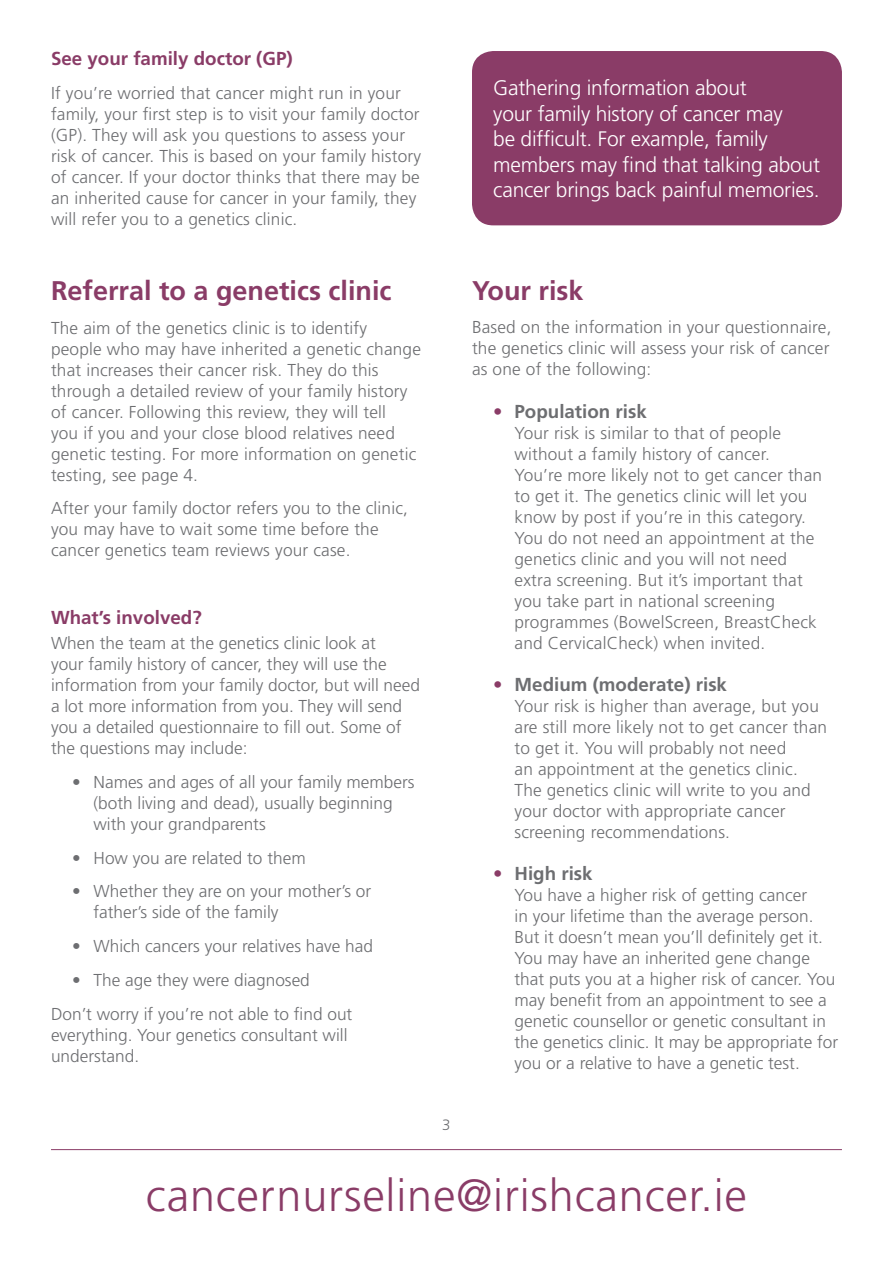
<style>
.page{position:relative;width:893px;height:1263px;background:#fff}
.page>*{position:absolute;margin:0;border:0;box-sizing:border-box;transform-origin:0 0}
.t1{font:300 45px "Frutiger";letter-spacing:.02em;color:#8a3c67}
.t2{font:700 27px "Frutiger";color:#8a3c67}
.t3{font:300 21px/25.5px "Frutiger";letter-spacing:-.01em;color:#fff}
.t4{font:700 18.75px "Frutiger";color:#6d6e71}
.t5{font:700 18.75px "Frutiger";color:#8a3c67}
.t6{font:300 17.25px/21px "Frutiger";letter-spacing:.01em;color:#6d6e71}
.t7{font:300 15px "Frutiger";color:#6d6e71}
.s1{color:#8a3c67}
</style>
<div class="page">
<hr style="left:51px;top:1149px;width:791px;height:1px;background:#8a3c67">
<div style="left:472px;top:51px;width:370px;height:174px;background:#8a3c67;border-radius:21px"></div>
<p class="t5" style="left:51px;top:48px;width:243px">See your family doctor (GP)</p>
<p class="t6" style="left:51px;top:83px;width:371px">If you’re worried that cancer might run in your family, your first step is to visit your family doctor (GP). They will ask you questions to assess your risk of cancer. This is based on your family history of cancer. If your doctor thinks that there may be an inherited cause for cancer in your family, they will refer you to a genetics clinic.</p>
<h2 class="t2" style="left:51px;top:275px;width:342px">Referral to a genetics clinic</h2>
<p class="t6" style="left:51px;top:317px;width:371px">The aim of the genetics clinic is to identify people who may have inherited a genetic change that increases their cancer risk. They do this through a detailed review of your family history of cancer. Following this review, they will tell<br>you if you and your close blood relatives need genetic testing. For more information on genetic testing, see page 4.</p>
<p class="t6" style="left:51px;top:498px;width:358px">After your family doctor refers you to the clinic, you may have to wait some time before the cancer genetics team reviews your case.</p>
<p class="t5" style="left:51px;top:606px;width:152px">What’s involved?</p>
<p class="t6" style="left:51px;top:633px;width:371px">When the team at the genetics clinic look at<br>your family history of cancer, they will use the information from your family doctor, but will need a lot more information from you. They will send you a detailed questionnaire to fill out. Some of the questions may include:</p>
<p class="t6" style="left:94px;top:772px;width:323px;text-indent:-21px">• Names and ages of all your family members (both living and dead), usually beginning with your grandparents</p>
<p class="t6" style="left:72px;top:847px;width:235px">• How you are related to them</p>
<p class="t6" style="left:94px;top:881px;width:279px;text-indent:-21px">• Whether they are on your mother’s or father’s side of the family</p>
<p class="t6" style="left:72px;top:936px;width:302px">• Which cancers your relatives have had</p>
<p class="t6" style="left:51px;top:963px;width:303px;line-height:33.8px;text-indent:21px">• The age they were diagnosed<br>Don’t worry if you’re not able to find out</p>
<p class="t6" style="left:51px;top:1024px;width:298px">everything. Your genetics consultant will understand.</p>
<p class="t7" style="left:442px;top:1116px;width:10px">3</p>
<p class="t3" style="left:493px;top:75px;width:328px">Gathering information about<br>your family history of cancer may<br>be difficult. For example, family members may find that talking about cancer brings back painful memories.</p>
<h2 class="t2" style="left:472px;top:274px;width:113px">Your risk</h2>
<p class="t6" style="left:472px;top:317px;width:361px;text-align:justify">Based on the information in your questionnaire, the genetics clinic will assess your risk of cancer as one of the following:</p>
<p class="t4" style="left:493px;top:400px;width:155px"><span class="s1">•</span> Population risk</p>
<p class="t6" style="left:514px;top:422px;width:309px">Your risk is similar to that of people without a family history of cancer.<br>You’re more likely not to get cancer than to get it. The genetics clinic will let you know by post if you’re in this category.<br>You do not need an appointment at the genetics clinic and you will not need extra screening. But it’s important that you take part in national screening programmes (BowelScreen, BreastCheck and CervicalCheck) when invited.</p>
<p class="t4" style="left:493px;top:673px;width:235px"><span class="s1">•</span> Medium (moderate) risk</p>
<p class="t6" style="left:514px;top:696px;width:314px">Your risk is higher than average, but you are still more likely not to get cancer than to get it. You will probably not need<br>an appointment at the genetics clinic.<br>The genetics clinic will write to you and your doctor with appropriate cancer screening recommendations.</p>
<p class="t4" style="left:493px;top:863px;width:101px"><span class="s1">•</span> High risk</p>
<p class="t6" style="left:514px;top:885px;width:325px">You have a higher risk of getting cancer<br>in your lifetime than the average person.<br>But it doesn’t mean you’ll definitely get it.<br>You may have an inherited gene change that puts you at a higher risk of cancer. You may benefit from an appointment to see a genetic counsellor or genetic consultant in the genetics clinic. It may be appropriate for you or a relative to have a genetic test.</p>
<h1 class="t1" style="left:146px;top:1169px;width:603px">cancernurseline@irishcancer.ie</h1>
</div>
